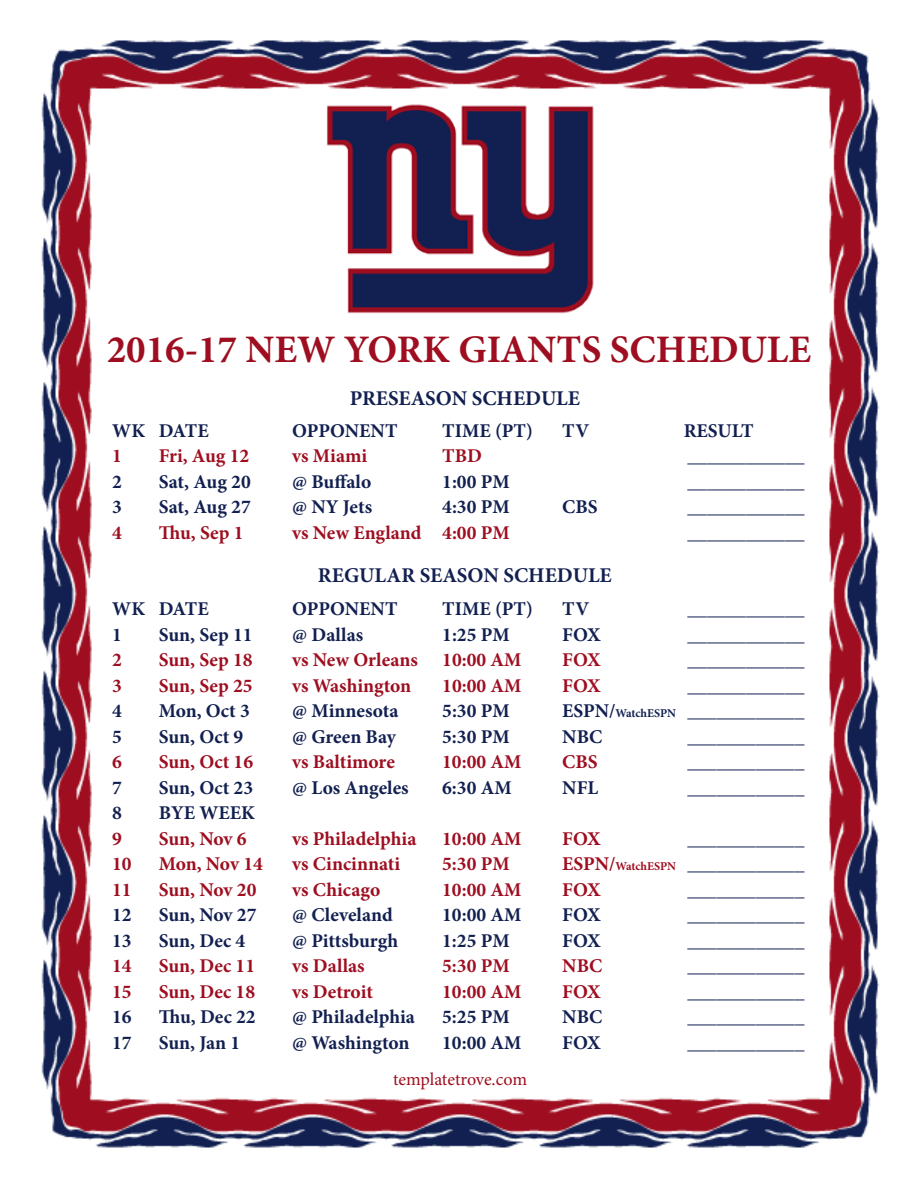
<style>
.page{position:relative;width:918px;height:1188px;background:#fff}
.page>*{position:absolute;margin:0;border:0;box-sizing:border-box;transform-origin:0 0}
.t1{font:700 39px "Minion Pro";color:#9e0e20}
.t2{font:700 21px "Minion Pro";color:#122051}
.t3{font:700 19.5px "Minion Pro";color:#122051}
.t4{font:700 19.5px "Minion Pro";color:#9e0e20}
.t5{font:18px "Minion Pro";letter-spacing:-.005em;color:#9e0e20}
.s1{font-size:12px}
.s2{color:#9e0e20}
.s3{font-size:12px;color:#9e0e20}
</style>
<div class="page">
<img style="left:41px;top:40px;width:838px;height:1108px">
<img style="left:323px;top:99px;width:275px;height:219px">
<h1 class="t1" style="left:107px;top:322px;width:706px">2016-17 NEW YORK GIANTS SCHEDULE</h1>
<p class="t2" style="left:350px;top:384px;width:232px">PRESEASON SCHEDULE</p>
<p class="t3" style="left:112px;top:417px;width:98px">WK DATE</p>
<p class="t3" style="left:292px;top:417px;width:107px">OPPONENT</p>
<p class="t3" style="left:442px;top:417px;width:92px">TIME (PT)</p>
<p class="t3" style="left:562px;top:417px;width:28px">TV</p>
<p class="t3" style="left:684px;top:417px;width:71px">RESULT</p>
<p class="t4" style="left:112px;top:442px;width:11px">1</p>
<p class="t4" style="left:159px;top:442px;width:92px">Fri, Aug 12</p>
<p class="t4" style="left:292px;top:442px;width:77px">vs Miami</p>
<p class="t4" style="left:442px;top:442px;width:41px">TBD</p>
<p class="t3" style="left:688px;top:442px;width:118px">____________</p>
<p class="t3" style="left:112px;top:468px;width:11px">2</p>
<p class="t3" style="left:159px;top:468px;width:94px">Sat, Aug 20</p>
<p class="t3" style="left:292px;top:468px;width:81px">@ Buffalo</p>
<p class="t3" style="left:442px;top:468px;width:69px">1:00 PM</p>
<p class="t3" style="left:688px;top:468px;width:118px">____________</p>
<p class="t3" style="left:112px;top:493px;width:11px">3</p>
<p class="t3" style="left:159px;top:493px;width:94px">Sat, Aug 27</p>
<p class="t3" style="left:292px;top:493px;width:81px">@ NY Jets</p>
<p class="t3" style="left:442px;top:493px;width:69px">4:30 PM</p>
<p class="t3" style="left:562px;top:493px;width:37px">CBS</p>
<p class="t3" style="left:688px;top:493px;width:118px">____________</p>
<p class="t4" style="left:112px;top:519px;width:11px">4</p>
<p class="t4" style="left:159px;top:519px;width:86px">Thu, Sep 1</p>
<p class="t4" style="left:292px;top:519px;width:219px">vs New England 4:00 PM</p>
<p class="t3" style="left:688px;top:519px;width:118px">____________</p>
<p class="t2" style="left:318px;top:561px;width:295px">REGULAR SEASON SCHEDULE</p>
<p class="t3" style="left:112px;top:595px;width:98px">WK DATE</p>
<p class="t3" style="left:292px;top:595px;width:107px">OPPONENT</p>
<p class="t3" style="left:442px;top:595px;width:92px">TIME (PT)</p>
<p class="t3" style="left:562px;top:595px;width:28px">TV</p>
<p class="t3" style="left:688px;top:595px;width:118px">____________</p>
<p class="t3" style="left:112px;top:621px;width:11px">1</p>
<p class="t3" style="left:159px;top:621px;width:95px">Sun, Sep 11</p>
<p class="t3" style="left:292px;top:621px;width:72px">@ Dallas</p>
<p class="t3" style="left:442px;top:621px;width:69px">1:25 PM</p>
<p class="t3" style="left:562px;top:621px;width:40px">FOX</p>
<p class="t3" style="left:688px;top:621px;width:118px">____________</p>
<p class="t4" style="left:112px;top:646px;width:11px">2</p>
<p class="t4" style="left:159px;top:646px;width:95px">Sun, Sep 18</p>
<p class="t4" style="left:292px;top:646px;width:127px">vs New Orleans</p>
<p class="t4" style="left:442px;top:646px;width:81px">10:00 AM</p>
<p class="t4" style="left:562px;top:646px;width:40px">FOX</p>
<p class="t3" style="left:688px;top:646px;width:118px">____________</p>
<p class="t4" style="left:112px;top:672px;width:11px">3</p>
<p class="t4" style="left:159px;top:672px;width:95px">Sun, Sep 25</p>
<p class="t4" style="left:292px;top:672px;width:120px">vs Washington</p>
<p class="t4" style="left:442px;top:672px;width:81px">10:00 AM</p>
<p class="t4" style="left:562px;top:672px;width:40px">FOX</p>
<p class="t3" style="left:688px;top:672px;width:118px">____________</p>
<p class="t3" style="left:112px;top:697px;width:11px">4</p>
<p class="t3" style="left:159px;top:697px;width:93px">Mon, Oct 3</p>
<p class="t3" style="left:292px;top:697px;width:108px">@ Minnesota</p>
<p class="t3" style="left:442px;top:697px;width:69px">5:30 PM</p>
<p class="t3" style="left:562px;top:697px;width:244px">ESPN/<span class="s1">WatchESPN</span> ____________</p>
<p class="t3" style="left:112px;top:723px;width:11px">5</p>
<p class="t3" style="left:159px;top:723px;width:86px">Sun, Oct 9</p>
<p class="t3" style="left:292px;top:723px;width:105px">@ Green Bay</p>
<p class="t3" style="left:442px;top:723px;width:69px">5:30 PM</p>
<p class="t3" style="left:562px;top:723px;width:42px">NBC</p>
<p class="t3" style="left:687px;top:723px;width:118px">____________</p>
<p class="t4" style="left:112px;top:748px;width:11px">6</p>
<p class="t4" style="left:159px;top:748px;width:96px">Sun, Oct 16</p>
<p class="t4" style="left:292px;top:748px;width:104px">vs Baltimore</p>
<p class="t4" style="left:442px;top:748px;width:81px">10:00 AM</p>
<p class="t4" style="left:562px;top:748px;width:37px">CBS</p>
<p class="t3" style="left:687px;top:748px;width:118px">____________</p>
<p class="t3" style="left:112px;top:774px;width:11px">7</p>
<p class="t3" style="left:159px;top:774px;width:96px">Sun, Oct 23</p>
<p class="t3" style="left:292px;top:774px;width:118px">@ Los Angeles</p>
<p class="t3" style="left:442px;top:774px;width:71px">6:30 AM</p>
<p class="t3" style="left:562px;top:774px;width:37px">NFL</p>
<p class="t3" style="left:687px;top:774px;width:118px">____________</p>
<p class="t3" style="left:112px;top:799px;width:11px">8</p>
<p class="t3" style="left:159px;top:799px;width:98px">BYE WEEK</p>
<p class="t4" style="left:112px;top:825px;width:11px">9</p>
<p class="t4" style="left:159px;top:825px;width:89px">Sun, Nov 6</p>
<p class="t4" style="left:292px;top:825px;width:126px">vs Philadelphia</p>
<p class="t4" style="left:442px;top:825px;width:81px">10:00 AM</p>
<p class="t4" style="left:562px;top:825px;width:40px">FOX</p>
<p class="t3" style="left:687px;top:825px;width:118px">____________</p>
<p class="t4" style="left:112px;top:850px;width:21px">10</p>
<p class="t4" style="left:159px;top:850px;width:106px">Mon, Nov 14</p>
<p class="t4" style="left:292px;top:850px;width:109px">vs Cincinnati</p>
<p class="t4" style="left:442px;top:850px;width:69px">5:30 PM</p>
<p class="t3" style="left:562px;top:850px;width:244px"><span class="s2">ESPN/</span><span class="s3">WatchESPN</span> ____________</p>
<p class="t4" style="left:112px;top:876px;width:21px">11</p>
<p class="t4" style="left:159px;top:876px;width:99px">Sun, Nov 20</p>
<p class="t4" style="left:292px;top:876px;width:90px">vs Chicago</p>
<p class="t4" style="left:442px;top:876px;width:81px">10:00 AM</p>
<p class="t4" style="left:562px;top:876px;width:40px">FOX</p>
<p class="t3" style="left:687px;top:876px;width:119px">____________</p>
<p class="t3" style="left:112px;top:901px;width:21px">12</p>
<p class="t3" style="left:159px;top:901px;width:99px">Sun, Nov 27</p>
<p class="t3" style="left:292px;top:901px;width:102px">@ Cleveland</p>
<p class="t3" style="left:442px;top:901px;width:81px">10:00 AM</p>
<p class="t3" style="left:562px;top:901px;width:40px">FOX</p>
<p class="t3" style="left:687px;top:901px;width:119px">____________</p>
<p class="t3" style="left:112px;top:927px;width:21px">13</p>
<p class="t3" style="left:159px;top:927px;width:88px">Sun, Dec 4</p>
<p class="t3" style="left:292px;top:927px;width:108px">@ Pittsburgh</p>
<p class="t3" style="left:442px;top:927px;width:69px">1:25 PM</p>
<p class="t3" style="left:562px;top:927px;width:40px">FOX</p>
<p class="t3" style="left:687px;top:927px;width:119px">____________</p>
<p class="t4" style="left:112px;top:952px;width:21px">14</p>
<p class="t4" style="left:159px;top:952px;width:98px">Sun, Dec 11</p>
<p class="t4" style="left:292px;top:952px;width:74px">vs Dallas</p>
<p class="t4" style="left:442px;top:952px;width:69px">5:30 PM</p>
<p class="t4" style="left:562px;top:952px;width:42px">NBC</p>
<p class="t3" style="left:687px;top:952px;width:119px">____________</p>
<p class="t4" style="left:112px;top:978px;width:21px">15</p>
<p class="t4" style="left:159px;top:978px;width:98px">Sun, Dec 18</p>
<p class="t4" style="left:292px;top:978px;width:82px">vs Detroit</p>
<p class="t4" style="left:442px;top:978px;width:81px">10:00 AM</p>
<p class="t4" style="left:562px;top:978px;width:40px">FOX</p>
<p class="t3" style="left:687px;top:978px;width:119px">____________</p>
<p class="t3" style="left:112px;top:1003px;width:21px">16</p>
<p class="t3" style="left:159px;top:1003px;width:98px">Thu, Dec 22</p>
<p class="t3" style="left:292px;top:1003px;width:124px">@ Philadelphia</p>
<p class="t3" style="left:442px;top:1003px;width:69px">5:25 PM</p>
<p class="t3" style="left:562px;top:1003px;width:42px">NBC</p>
<p class="t3" style="left:687px;top:1003px;width:119px">____________</p>
<p class="t3" style="left:112px;top:1029px;width:21px">17</p>
<p class="t3" style="left:159px;top:1029px;width:83px">Sun, Jan 1</p>
<p class="t3" style="left:292px;top:1029px;width:119px">@ Washington</p>
<p class="t3" style="left:442px;top:1029px;width:81px">10:00 AM</p>
<p class="t3" style="left:562px;top:1029px;width:40px">FOX</p>
<p class="t3" style="left:687px;top:1029px;width:119px">____________</p>
<p class="t5" style="left:393px;top:1067px;width:136px">templatetrove.com</p>
</div>
